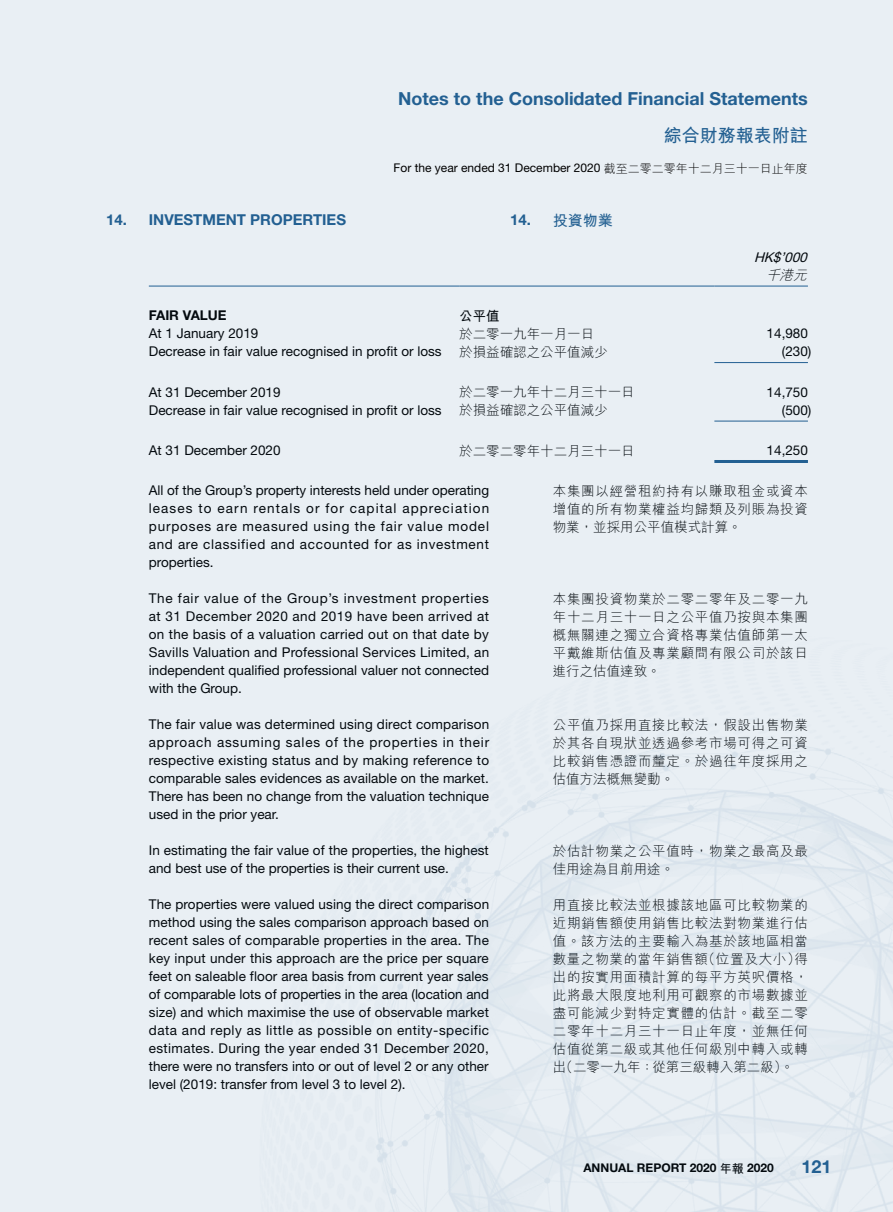
<style>
.page{position:relative;width:893px;height:1212px;background:#e9eff4}
.page>*{position:absolute;margin:0;border:0;box-sizing:border-box;transform-origin:0 0}
.t1{font:700 18px "Helvetica Neue LT Std";color:#236092}
.t2{font:700 18px "M Hei HK";color:#236092}
.t3{font:700 15px "Helvetica Neue LT Std";color:#236092}
.t4{font:700 15px "M Hei HK";color:#236092}
.t5{font:13.5px/18px "Helvetica Neue LT Std";color:#000;text-align:justify}
.t6{font:300 13.5px/18px "M Hei HK";letter-spacing:.055em;color:#000;text-align:justify}
.t7{font:300 13.5px "M Hei HK";color:#000}
.t8{font:700 13.5px "Helvetica Neue LT Std";color:#000}
.t9{font:italic 13.5px "Helvetica Neue LT Std";color:#000}
.t10{font:italic 300 13.5px "M Hei HK";color:#000}
.t11{font:700 13.5px "M Hei HK";color:#000}
.t12{font:12px "Helvetica Neue LT Std";color:#000}
.t13{font:700 12px "Helvetica Neue LT Std";color:#000}
.s1{font-family:"M Hei HK";font-weight:300}
.s2{font-family:"Helvetica Neue LT Std"}
.s3{font-family:"M Hei HK"}
</style>
<div class="page">
<p class="t3" style="left:106px;top:211px;width:241px">14. INVESTMENT PROPERTIES</p>
<h1 class="t1" style="left:398px;top:88px;width:411px">Notes to the Consolidated Financial Statements</h1>
<h1 class="t2" style="left:664px;top:122px;width:145px">綜合財務報表附註</h1>
<p class="t12" style="left:394px;top:161px;width:416px">For the year ended 31 December 2020 <span class="s1">截至二零二零年十二月三十一日止年度</span></p>
<p class="t4" style="left:510px;top:210px;width:104px"><span class="s2">14.</span> 投資物業</p>
<p class="t9" style="left:754px;top:249px;width:58px">HK$’000</p>
<p class="t10" style="left:766px;top:266px;width:47px">千港元</p>
<p class="t8" style="left:149px;top:307px;width:79px">FAIR VALUE</p>
<p class="t11" style="left:459px;top:306px;width:42px">公平值</p>
<p class="t5" style="left:149px;top:324px;width:111px">At 1 January 2019</p>
<p class="t7" style="left:459px;top:324px;width:136px">於二零一九年一月一日</p>
<p class="t5" style="left:767px;top:324px;width:43px">14,980</p>
<p class="t5" style="left:149px;top:342px;width:294px">Decrease in fair value recognised in profit or loss</p>
<p class="t7" style="left:459px;top:342px;width:150px">於損益確認之公平值減少</p>
<p class="t5" style="left:782px;top:342px;width:31px">(230)</p>
<p class="t5" style="left:149px;top:382px;width:133px">At 31 December 2019</p>
<p class="t7" style="left:459px;top:383px;width:177px">於二零一九年十二月三十一日</p>
<p class="t5" style="left:767px;top:382px;width:43px">14,750</p>
<p class="t5" style="left:149px;top:400px;width:294px">Decrease in fair value recognised in profit or loss</p>
<p class="t7" style="left:459px;top:401px;width:150px">於損益確認之公平值減少</p>
<p class="t5" style="left:782px;top:400px;width:31px">(500)</p>
<p class="t5" style="left:149px;top:441px;width:133px">At 31 December 2020</p>
<p class="t7" style="left:459px;top:441px;width:177px">於二零二零年十二月三十一日</p>
<p class="t5" style="left:767px;top:441px;width:43px">14,250</p>
<p class="t5" style="left:149px;top:481px;width:342px">All of the Group’s property interests held under operating leases to earn rentals or for capital appreciation purposes are measured using the fair value model and are classified and accounted for as investment properties.</p>
<p class="t5" style="left:149px;top:589px;width:342px">The fair value of the Group’s investment properties at 31 December 2020 and 2019 have been arrived at on the basis of a valuation carried out on that date by Savills Valuation and Professional Services Limited, an independent qualified professional valuer not connected with the Group.</p>
<p class="t5" style="left:149px;top:715px;width:342px">The fair value was determined using direct comparison approach assuming sales of the properties in their respective existing status and by making reference to comparable sales evidences as available on the market.<br>There has been no change from the valuation technique used in the prior year.</p>
<p class="t5" style="left:149px;top:841px;width:342px">In estimating the fair value of the properties, the highest and best use of the properties is their current use.</p>
<p class="t5" style="left:149px;top:895px;width:342px">The properties were valued using the direct comparison method using the sales comparison approach based on recent sales of comparable properties in the area. The key input under this approach are the price per square feet on saleable floor area basis from current year sales of comparable lots of properties in the area (location and size) and which maximise the use of observable market data and reply as little as possible on entity-specific estimates. During the year ended 31 December 2020, there were no transfers into or out of level 2 or any other level (2019: transfer from level 3 to level 2).</p>
<p class="t6" style="left:553px;top:482px;width:257px">本集團以經營租約持有以賺取租金或資本增值的所有物業權益均歸類及列賬為投資物業，並採用公平值模式計算。</p>
<p class="t6" style="left:553px;top:590px;width:257px">本集團投資物業於二零二零年及二零一九年十二月三十一日之公平值乃按與本集團概無關連之獨立合資格專業估值師第一太平戴維斯估值及專業顧問有限公司於該日進行之估值達致。</p>
<p class="t6" style="left:553px;top:715px;width:257px">公平值乃採用直接比較法，假設出售物業於其各自現狀並透過參考市場可得之可資比較銷售憑證而釐定。於過往年度採用之估值方法概無變動。</p>
<p class="t6" style="left:553px;top:841px;width:257px">於估計物業之公平值時，物業之最高及最佳用途為目前用途。</p>
<p class="t6" style="left:553px;top:895px;width:257px">用直接比較法並根據該地區可比較物業的近期銷售額使用銷售比較法對物業進行估值。該方法的主要輸入為基於該地區相當數量之物業的當年銷售額（位置及大小）得出的按實用面積計算的每平方英呎價格，此將最大限度地利用可觀察的市場數據並盡可能減少對特定實體的估計。截至二零二零年十二月三十一日止年度，並無任何估值從第二級或其他任何級別中轉入或轉出（二零一九年：從第三級轉入第二級）。</p>
<p class="t13" style="left:583px;top:1160px;width:192px">ANNUAL REPORT 2020 <span class="s3">年報</span> 2020</p>
<h1 class="t1" style="left:801px;top:1156px;width:32px">121</h1>
</div>
